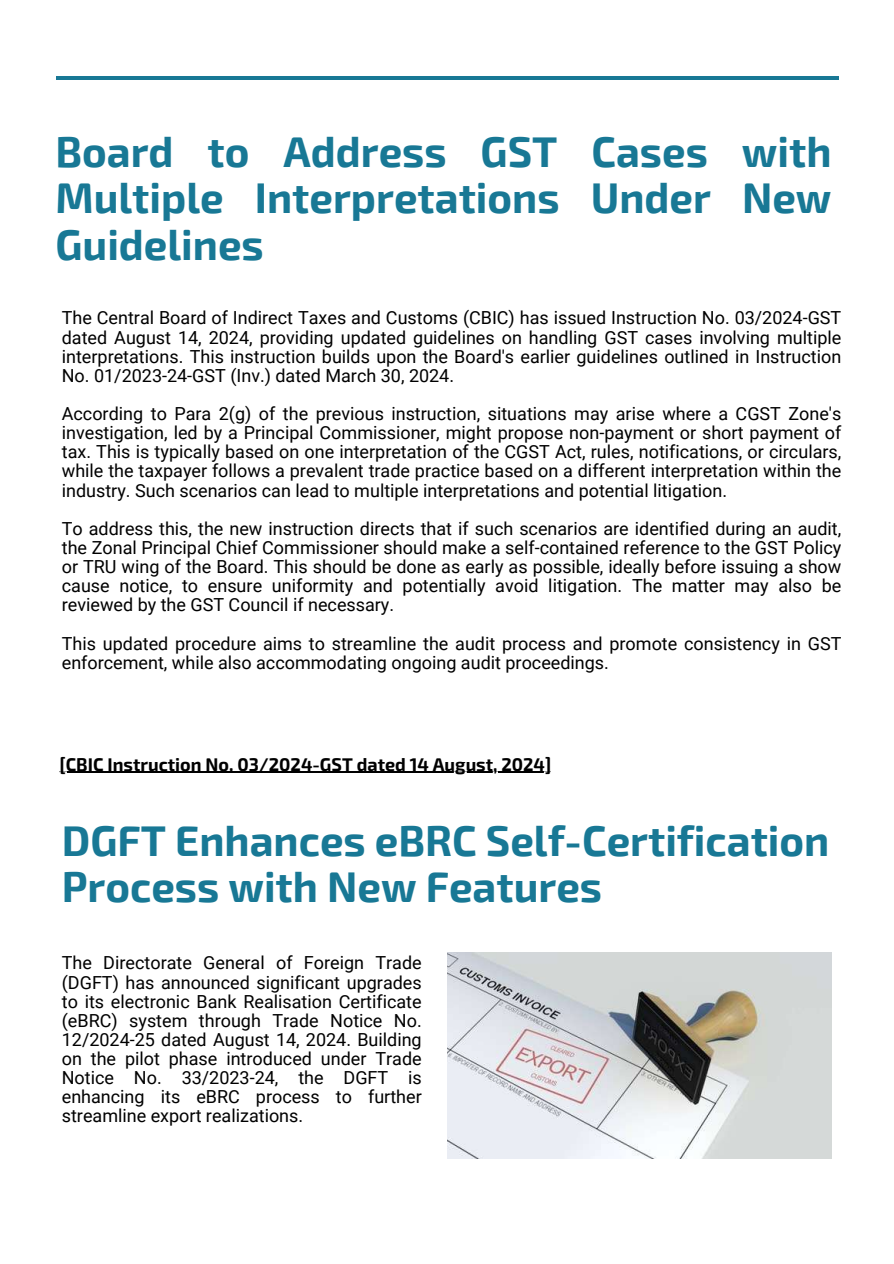
<style>
.page{position:relative;width:894px;height:1264px;background:#fff}
.page>*{position:absolute;margin:0;border:0;box-sizing:border-box;transform-origin:0 0}
.t1{font:700 42px/46.2px "Exo 2";color:#187895}
.t2{font:18px/19.2px "Roboto";color:#000;text-align:justify}
.t3{font:700 18px "Exo 2";color:#000}
</style>
<div class="page">
<hr style="left:56px;top:76px;width:782px;height:4px;background:#187895">
<img style="left:447px;top:952px;width:383px;height:206px">
<hr style="left:59px;top:772px;width:492px;height:1px;background:#000">
<h1 class="t1" style="left:55px;top:127px;width:777px;text-align:justify">Board to Address GST Cases with Multiple Interpretations Under New Guidelines</h1>
<p class="t2" style="left:62px;top:309px;width:780px">The Central Board of Indirect Taxes and Customs (CBIC) has issued Instruction No. 03/2024-GST dated August 14, 2024, providing updated guidelines on handling GST cases involving multiple interpretations. This instruction builds upon the Board's earlier guidelines outlined in Instruction No. 01/2023-24-GST (Inv.) dated March 30, 2024.</p>
<p class="t2" style="left:62px;top:404px;width:780px">According to Para 2(g) of the previous instruction, situations may arise where a CGST Zone's investigation, led by a Principal Commissioner, might propose non-payment or short payment of tax. This is typically based on one interpretation of the CGST Act, rules, notifications, or circulars, while the taxpayer follows a prevalent trade practice based on a different interpretation within the industry. Such scenarios can lead to multiple interpretations and potential litigation.</p>
<p class="t2" style="left:62px;top:519px;width:780px">To address this, the new instruction directs that if such scenarios are identified during an audit, the Zonal Principal Chief Commissioner should make a self-contained reference to the GST Policy or TRU wing of the Board. This should be done as early as possible, ideally before issuing a show cause notice, to ensure uniformity and potentially avoid litigation. The matter may also be reviewed by the GST Council if necessary.</p>
<p class="t2" style="left:62px;top:634px;width:780px">This updated procedure aims to streamline the audit process and promote consistency in GST enforcement, while also accommodating ongoing audit proceedings.</p>
<p class="t3" style="left:59px;top:752px;width:493px">[CBIC Instruction No. 03/2024-GST dated 14 August, 2024]</p>
<h1 class="t1" style="left:62px;top:815px;width:768px">DGFT Enhances eBRC Self-Certification<br>Process with New Features</h1>
<p class="t2" style="left:62px;top:953px;width:361px">The Directorate General of Foreign Trade (DGFT) has announced significant upgrades to its electronic Bank Realisation Certificate (eBRC) system through Trade Notice No.<br>12/2024-25 dated August 14, 2024. Building on the pilot phase introduced under Trade Notice No. 33/2023-24, the DGFT is enhancing its eBRC process to further streamline export realizations.</p>
</div>
